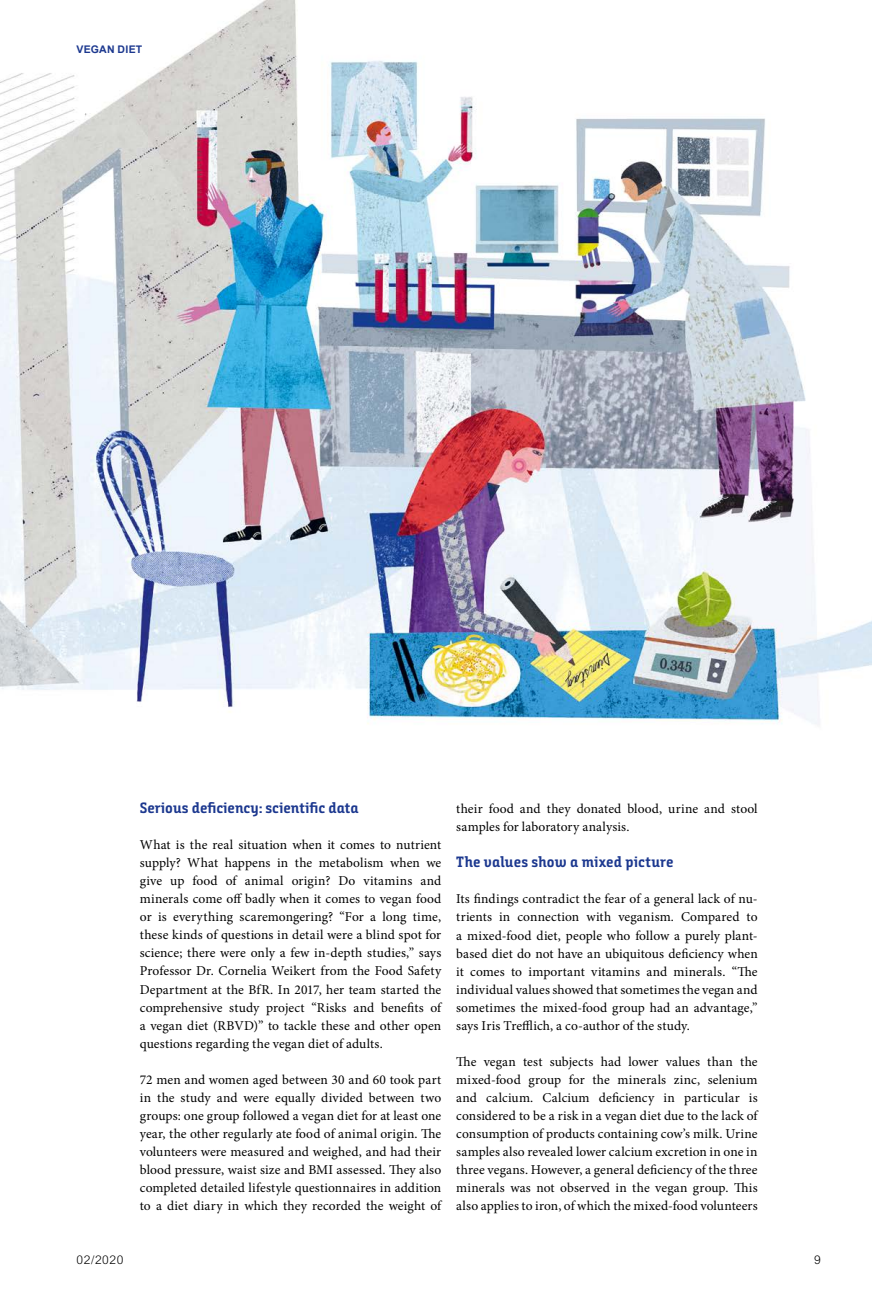
<style>
.page{position:relative;width:872px;height:1306px;background:#fff}
.page>*{position:absolute;margin:0;border:0;box-sizing:border-box;transform-origin:0 0}
.t1{font:15px "Bunday Slab Bold Up";letter-spacing:.005em;color:#1c388f}
.t2{font:13.5px/18px "Minion Pro";letter-spacing:.005em;color:#000;text-align:justify}
.t3{font:300 12px "Arial";letter-spacing:.05em;color:#000}
.t4{font:700 10.5px "Arial";letter-spacing:.025em;color:#1c388f}
</style>
<div class="page">
<img style="left:0;top:0;width:872px;height:724px">
<p class="t4" style="left:77px;top:43px;width:67px">VEGAN DIET</p>
<h3 class="t1" style="left:140px;top:799px;width:220px">Serious deficiency: scientific data</h3>
<p class="t2" style="left:140px;top:836px;width:303px">What is the real situation when it comes to nutrient supply? What happens in the metabolism when we give up food of animal origin? Do vitamins and minerals come off badly when it comes to vegan food or is everything scaremongering? “For a long time, these kinds of questions in detail were a blind spot for science; there were only a few in-depth studies,” says Professor Dr. Cornelia Weikert from the Food Safety Department at the BfR. In 2017, her team started the comprehensive study project “Risks and benefits of a vegan diet (RBVD)” to tackle these and other open questions regarding the vegan diet of adults.</p>
<p class="t2" style="left:140px;top:1070px;width:303px">72 men and women aged between 30 and 60 took part in the study and were equally divided between two groups: one group followed a vegan diet for at least one year, the other regularly ate food of animal origin. The volunteers were measured and weighed, and had their blood pressure, waist size and BMI assessed. They also completed detailed lifestyle questionnaires in addition to a diet diary in which they recorded the weight of</p>
<p class="t2" style="left:456px;top:800px;width:303px">their food and they donated blood, urine and stool samples for laboratory analysis.</p>
<h3 class="t1" style="left:456px;top:853px;width:219px">The values show a mixed picture</h3>
<p class="t2" style="left:456px;top:890px;width:303px">Its findings contradict the fear of a general lack of nu&shy;trients in connection with veganism. Compared to a mixed-food diet, people who follow a purely plant&shy;based diet do not have an ubiquitous deficiency when it comes to important vitamins and minerals. “The individual values showed that sometimes the vegan and sometimes the mixed-food group had an advantage,” says Iris Trefflich, a co-author of the study.</p>
<p class="t2" style="left:456px;top:1052px;width:303px">The vegan test subjects had lower values than the mixed-food group for the minerals zinc, selenium and calcium. Calcium deficiency in particular is considered to be a risk in a vegan diet due to the lack of consumption of products containing cow’s milk. Urine samples also revealed lower calcium excretion in one in three vegans. However, a general deficiency of the three minerals was not observed in the vegan group. This also applies to iron, of which the mixed-food volunteers</p>
<p class="t3" style="left:77px;top:1252px;width:48px">02/2020</p>
<p class="t3" style="left:814px;top:1252px;width:8px">9</p>
</div>
